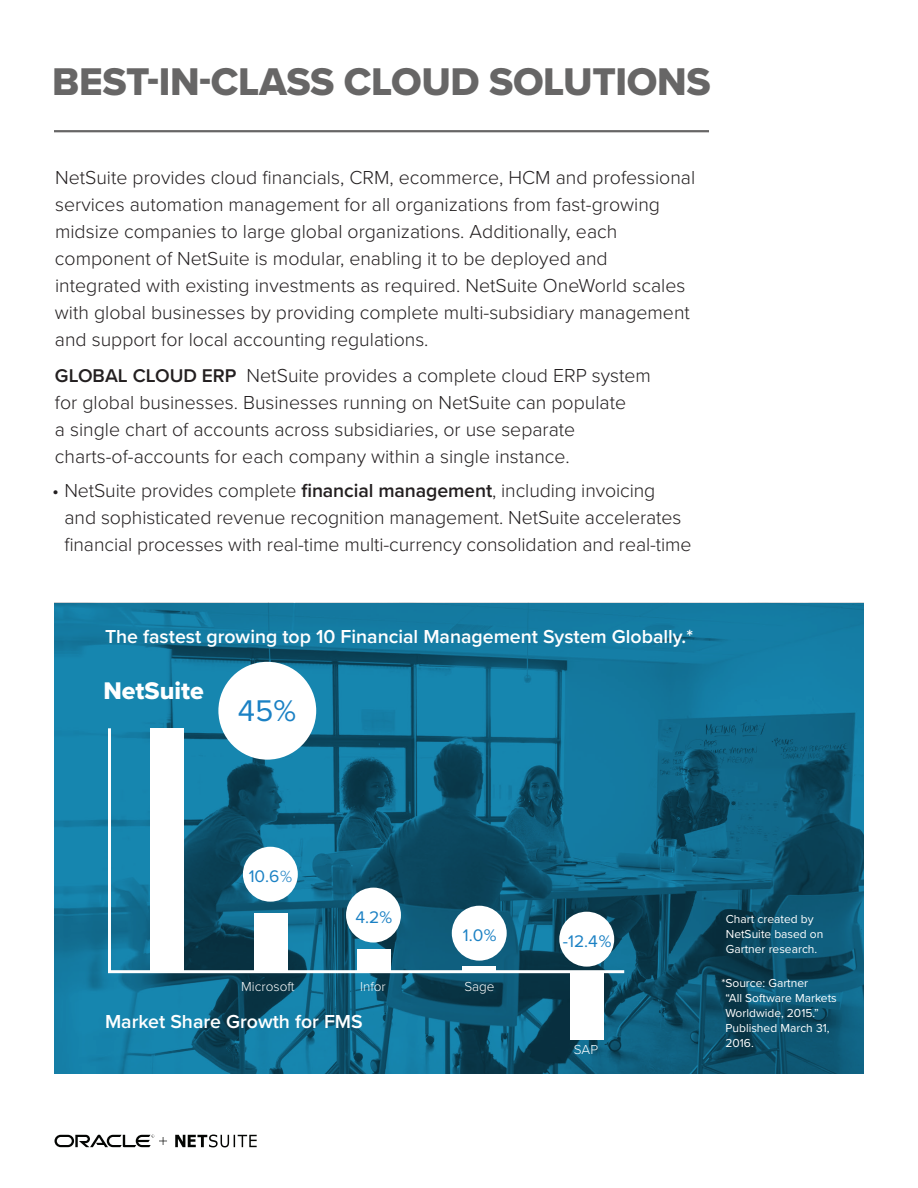
<style>
.page{position:relative;width:918px;height:1188px;background:#fff}
.page>*{position:absolute;margin:0;border:0;box-sizing:border-box;transform-origin:0 0}
.t1{font:40.05px "Proxima Nova Extrabld";letter-spacing:-.01em;color:#676666}
.t2{font:31.05px "Proxima Nova";color:#1b81c4}
.t3{font:24.9px "Proxima Nova Extrabld";color:#fff}
.Body{font:300 19.5px/27px "Proxima Nova";color:#231f20}
.t4{font:600 19.5px "Proxima Nova";color:#fff}
.t5{font:17.4px "Proxima Nova";color:#1b81c4}
.t6{font:300 13.5px "Proxima Nova";color:#fff}
.Side_Caption{font:12px/14.9px "Proxima Nova";color:#fff}
.s1{font-weight:600;font-size:19.2px}
.s2{font-weight:600}
.s3{font-weight:300;font-size:16.8px;color:#1b80c4}
</style>
<div class="page">
<svg style="left:54px;top:603px;width:810px;height:471px;background:#11698b"></svg>
<svg style="left:107px;top:725px;width:520px;height:250px;background:#25708c"></svg>
<div style="left:218px;top:662px;width:98px;height:98px;background:#fff;border-radius:50%"></div>
<div style="left:254px;top:913px;width:33px;height:59px;background:#fff"></div>
<div style="left:243px;top:847px;width:55px;height:55px;background:#fff;border-radius:50%"></div>
<div style="left:357px;top:949px;width:34px;height:23px;background:#fff"></div>
<div style="left:346px;top:888px;width:55px;height:55px;background:#fff;border-radius:50%"></div>
<div style="left:570px;top:972px;width:34px;height:67px;background:#fff"></div>
<div style="left:559px;top:912px;width:55px;height:55px;background:#fff;border-radius:50%"></div>
<div style="left:462px;top:966px;width:34px;height:6px;background:#fff"></div>
<div style="left:452px;top:906px;width:55px;height:55px;background:#fff;border-radius:50%"></div>
<hr style="left:54px;top:130px;width:655px;height:2px;background:#676666">
<svg style="left:55px;top:1135px;width:202px;height:12px"></svg>
<p class="t1" style="left:52px;top:57px;width:660px">BEST-IN-CLASS CLOUD SOLUTIONS</p>
<p class="Body" style="left:55px;top:165px;width:642px">NetSuite provides cloud financials, CRM, ecommerce, HCM and professional services automation management for all organizations from fast-growing midsize companies to large global organizations. Additionally, each component of NetSuite is modular, enabling it to be deployed and integrated with existing investments as required. NetSuite OneWorld scales with global businesses by providing complete multi-subsidiary management and support for local accounting regulations.</p>
<p class="Body" style="left:55px;top:363px;width:598px"><span class="s1">GLOBAL CLOUD ERP</span> NetSuite provides a complete cloud ERP system for global businesses. Businesses running on NetSuite can populate<br>a single chart of accounts across subsidiaries, or use separate charts-of-accounts for each company within a single instance.</p>
<p class="Body" style="left:64px;top:477px;width:629px;text-indent:-12px">• NetSuite provides complete <span class="s2">financial management</span>, including invoicing and sophisticated revenue recognition management. NetSuite accelerates financial processes with real-time multi-currency consolidation and real-time</p>
<p class="t4" style="left:105px;top:625px;width:590px">The fastest growing top 10 Financial Management System Globally.*</p>
<p class="t3" style="left:104px;top:676px;width:102px">NetSuite</p>
<h2 class="t2" style="left:238px;top:692px;width:60px">45%</h2>
<p class="t5" style="left:265px;top:864px;width:29px">%<span class="s3">%</span></p>
<p class="t5" style="left:249px;top:866px;width:32px">10.6</p>
<p class="t6" style="left:241px;top:979px;width:55px">Microsoft</p>
<p class="t5" style="left:355px;top:907px;width:38px">4.2%</p>
<p class="t6" style="left:360px;top:979px;width:27px">Infor</p>
<p class="t4" style="left:105px;top:1010px;width:259px">Market Share Growth for FMS</p>
<p class="t5" style="left:463px;top:925px;width:35px">1.0%</p>
<p class="t6" style="left:464px;top:979px;width:32px">Sage</p>
<p class="t5" style="left:563px;top:931px;width:50px">-12.4%</p>
<p class="t6" style="left:574px;top:1042px;width:26px">SAP</p>
<p class="Side_Caption" style="left:726px;top:912px;width:99px">Chart created by<br>NetSuite based on<br>Gartner research.</p>
<p class="Side_Caption" style="left:725px;top:976px;width:113px;text-indent:-4px">*Source: Gartner<br>“All Software Markets<br>Worldwide, 2015.”<br>Published March 31,<br>2016.</p>
</div>
